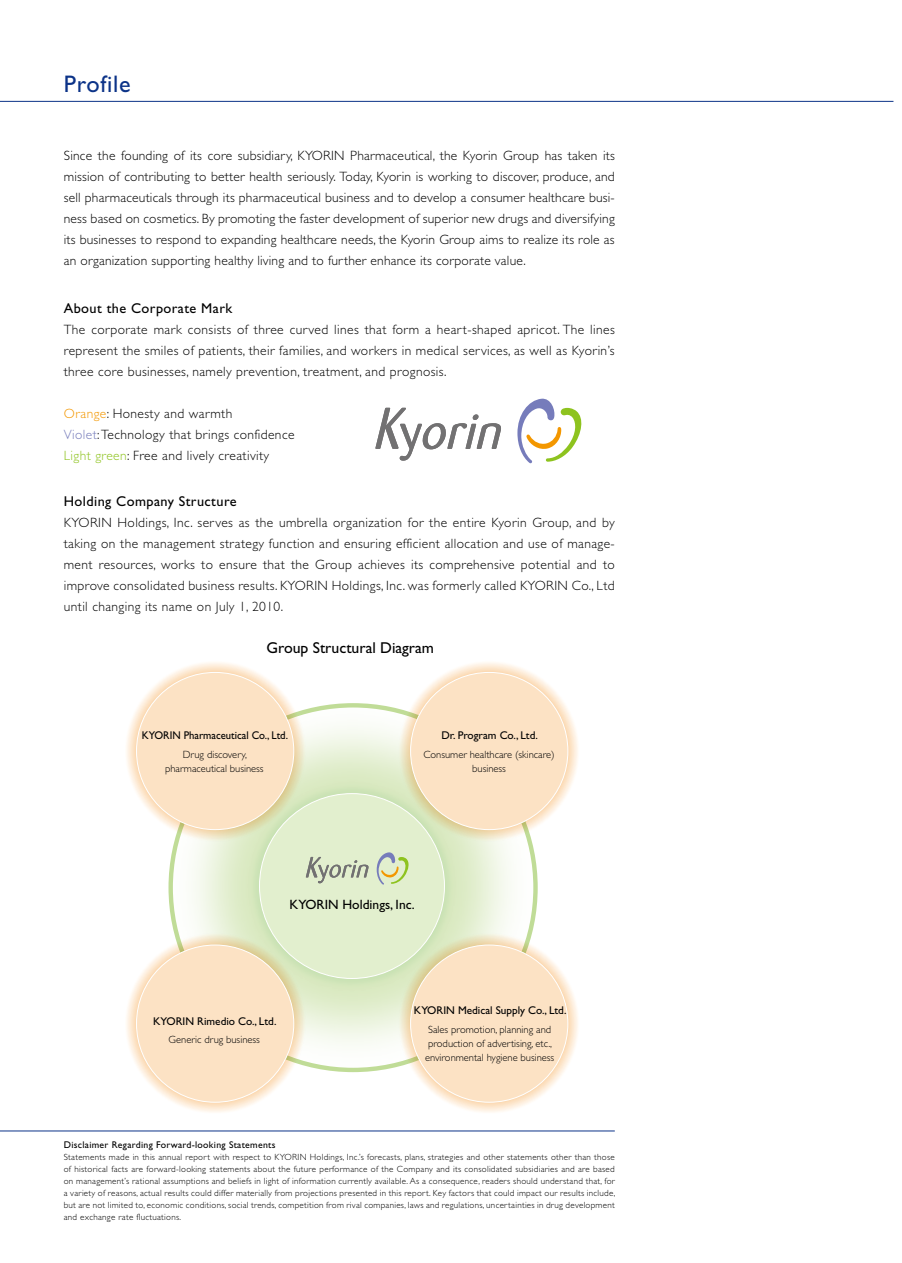
<style>
.page{position:relative;width:902px;height:1263px;background:#fff}
.page>*{position:absolute;margin:0;border:0;box-sizing:border-box;transform-origin:0 0}
.t1{font:24px "Gill Sans";letter-spacing:.03em;color:#0c3388}
.t2{font:15.75px "Gill Sans";color:#000}
.t3{font:14.25px "Gill Sans";letter-spacing:.03em;color:#000}
.t4{font:300 13.5px/21px "Gill Sans";letter-spacing:.03em;color:#000;text-align:justify}
.t5{font:13.5px "Gill Sans";color:#000}
.t6{font:11.25px "Gill Sans";color:#000}
.t7{font:11.25px "Gill Sans";color:#000;scale:.95 1}
.t8{font:300 10.5px/14.2px "Gill Sans";color:#000;text-align:center}
.t9{font:9.75px "Gill Sans";letter-spacing:.03em;color:#000}
.t10{font:300 9px/12px "Gill Sans";letter-spacing:.03em;color:#000;text-align:justify}
.s1{color:#f39700}
.s2{color:#767cbb}
.s3{color:#8ec31f}
</style>
<div class="page">
<img style="left:171px;top:705px;width:364px;height:365px;border-radius:182px">
<img style="left:194px;top:728px;width:316px;height:316px">
<div style="left:259px;top:794px;width:185px;height:184px;background:#e2efce;border-radius:50%"></div>
<div style="left:399px;top:933px;width:180px;height:181px;border:23px solid #fffefb;border-radius:50%"></div>
<div style="left:410px;top:945px;width:158px;height:157px;background:#fce2c4;border-radius:50%"></div>
<div style="left:398px;top:660px;width:182px;height:182px;border:25px solid #fff;border-radius:50%"></div>
<div style="left:410px;top:672px;width:158px;height:158px;background:#fce2c4;border-radius:50%"></div>
<div style="left:124px;top:660px;width:182px;height:182px;border:25px solid #fff;border-radius:50%"></div>
<div style="left:136px;top:672px;width:158px;height:158px;background:#fce2c4;border-radius:50%"></div>
<div style="left:125px;top:933px;width:180px;height:181px;border:23px solid #fffefb;border-radius:50%"></div>
<div style="left:136px;top:945px;width:158px;height:157px;background:#fce2c4;border-radius:50%"></div>
<svg style="left:376px;top:852px;width:33px;height:33px"></svg>
<svg style="left:306px;top:857px;width:62px;height:26px"></svg>
<hr style="left:0;top:101px;width:893px;height:1px;background:#0c3388">
<hr style="left:0;top:1130px;width:614px;height:1px;background:#0c3388">
<svg style="left:517px;top:398px;width:65px;height:65px"></svg>
<svg style="left:375px;top:408px;width:126px;height:53px"></svg>
<h1 class="t1" style="left:64px;top:71px;width:68px">Profile</h1>
<p class="t4" style="left:64px;top:145px;width:552px">Since the founding of its core subsidiary, KYORIN Pharmaceutical, the Kyorin Group has taken its mission of contributing to better health seriously. Today, Kyorin is working to discover, produce, and sell pharmaceuticals through its pharmaceutical business and to develop a consumer healthcare busi&shy;ness based on cosmetics. By promoting the faster development of superior new drugs and diversifying its businesses to respond to expanding healthcare needs, the Kyorin Group aims to realize its role as an organization supporting healthy living and to further enhance its corporate value.</p>
<p class="t3" style="left:64px;top:300px;width:170px">About the Corporate Mark</p>
<p class="t4" style="left:64px;top:319px;width:552px">The corporate mark consists of three curved lines that form a heart-shaped apricot. The lines represent the smiles of patients, their families, and workers in medical services, as well as Kyorin’s three core businesses, namely prevention, treatment, and prognosis.</p>
<p class="t4" style="left:64px;top:403px;width:232px;text-align:left"><span class="s1">Orange</span>: Honesty and warmth<br><span class="s2">Violet</span>: Technology that brings confidence<br><span class="s3">Light green</span>: Free and lively creativity</p>
<p class="t3" style="left:64px;top:493px;width:174px">Holding Company Structure</p>
<p class="t4" style="left:64px;top:512px;width:552px">KYORIN Holdings, Inc. serves as the umbrella organization for the entire Kyorin Group, and by taking on the management strategy function and ensuring efficient allocation and use of manage&shy;ment resources, works to ensure that the Group achieves its comprehensive potential and to improve consolidated business results. KYORIN Holdings, Inc. was formerly called KYORIN Co., Ltd until changing its name on July 1, 2010.</p>
<p class="t2" style="left:266px;top:639px;width:169px">Group Structural Diagram</p>
<p class="t7" style="left:142px;top:729px;width:155px">KYORIN Pharmaceutical Co., Ltd.</p>
<p class="t8" style="left:165px;top:747px;width:100px">Drug discovery, pharmaceutical business</p>
<p class="t6" style="left:441px;top:729px;width:98px">Dr. Program Co., Ltd.</p>
<p class="t8" style="left:423px;top:747px;width:133px">Consumer healthcare (skincare) business</p>
<p class="t5" style="left:289px;top:896px;width:127px">KYORIN Holdings, Inc.</p>
<p class="t6" style="left:153px;top:1015px;width:125px">KYORIN Rimedio Co., Ltd.</p>
<p class="t8" style="left:169px;top:1033px;width:93px">Generic drug business</p>
<p class="t6" style="left:414px;top:1004px;width:154px">KYORIN Medical Supply Co., Ltd.</p>
<p class="t8" style="left:425px;top:1022px;width:131px">Sales promotion, planning and production of advertising, etc., environmental hygiene business</p>
<p class="t9" style="left:64px;top:1139px;width:213px">Disclaimer Regarding Forward-looking Statements</p>
<p class="t10" style="left:64px;top:1151px;width:553px">Statements made in this annual report with respect to KYORIN Holdings, Inc.’s forecasts, plans, strategies and other statements other than those of historical facts are forward-looking statements about the future performance of the Company and its consolidated subsidiaries and are based on management’s rational assumptions and beliefs in light of information currently available. As a consequence, readers should understand that, for a variety of reasons, actual results could differ materially from projections presented in this report. Key factors that could impact our results include, but are not limited to, economic conditions, social trends, competition from rival companies, laws and regulations, uncertainties in drug development and exchange rate fluctuations.</p>
</div>
